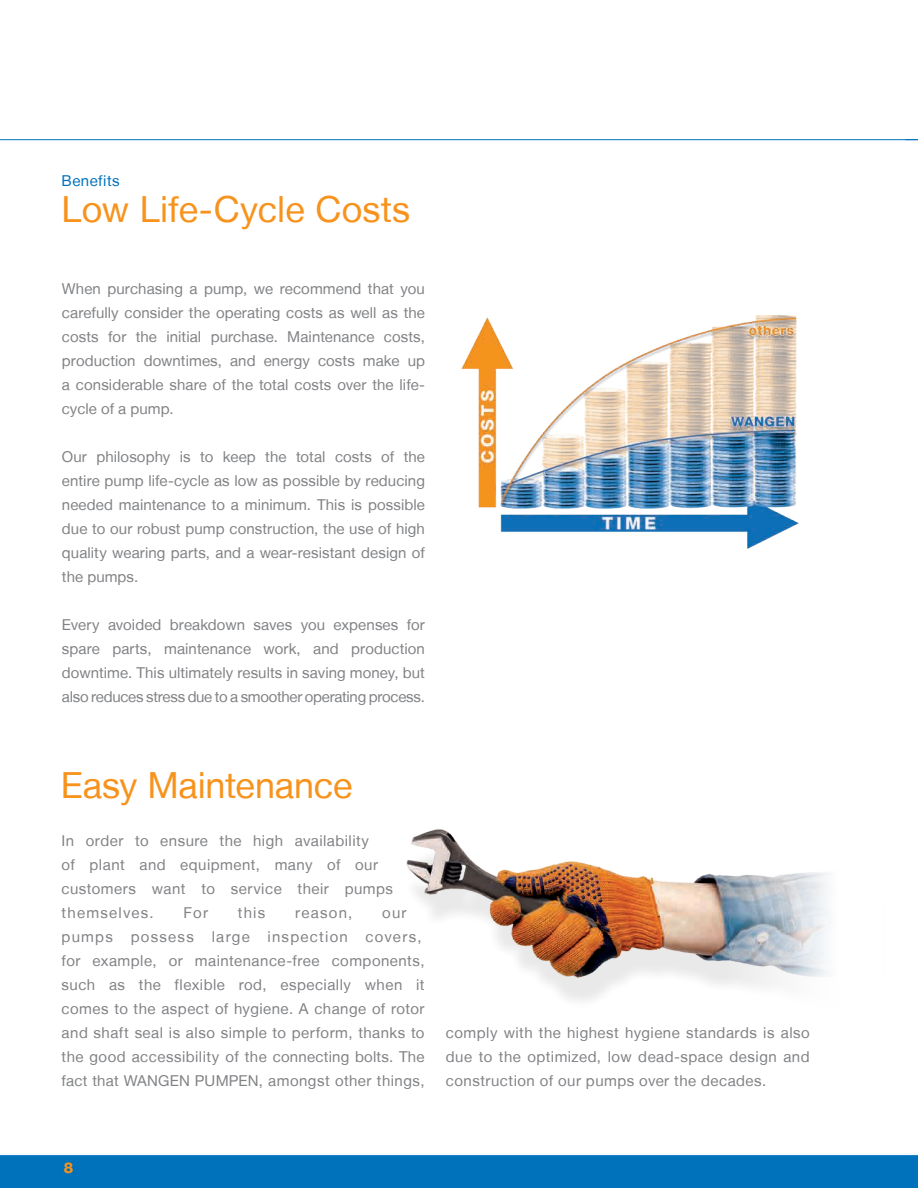
<style>
.page{position:relative;width:918px;height:1188px;background:#fff}
.page>*{position:absolute;margin:0;border:0;box-sizing:border-box;transform-origin:0 0}
.t1{font:36px "Helvetica Neue LT";color:#f7931d}
.t2{font:15px/24px "Helvetica Neue LT";letter-spacing:.03em;color:#808285;text-align:justify}
.t3{font:15px "Helvetica Neue LT";letter-spacing:.03em;color:#0072bc}
.t4{font:800 15px "Helvetica Neue LT";color:#f7931d}
</style>
<div class="page">
<hr style="left:0;top:139px;width:918px;height:1px;background:#0072bc">
<div style="left:0;top:1155px;width:918px;height:33px;background:#0072bc"></div>
<hr style="left:0;top:1154px;width:918px;height:1px;background:#f0f9fd">
<img style="left:461px;top:315px;width:338px;height:234px">
<img style="left:406px;top:829px;width:318px;height:172px">
<svg style="left:724px;top:872px;width:105px;height:115px"></svg>
<p class="t3" style="left:62px;top:171px;width:60px">Benefits</p>
<h1 class="t1" style="left:62px;top:188px;width:350px">Low Life-Cycle Costs</h1>
<p class="t2" style="left:62px;top:276px;width:365px">When purchasing a pump, we recommend that you carefully consider the operating costs as well as the costs for the initial purchase. Maintenance costs, production downtimes, and energy costs make up a considerable share of the total costs over the life&shy;cycle of a pump.</p>
<p class="t2" style="left:62px;top:444px;width:365px">Our philosophy is to keep the total costs of the entire pump life-cycle as low as possible by reducing needed maintenance to a minimum. This is possible due to our robust pump construction, the use of high quality wearing parts, and a wear-resistant design of the pumps.</p>
<p class="t2" style="left:62px;top:612px;width:365px">Every avoided breakdown saves you expenses for spare parts, maintenance work, and production downtime. This ultimately results in saving money, but also reduces stress due to a smoother operating process.</p>
<h1 class="t1" style="left:61px;top:764px;width:293px">Easy Maintenance</h1>
<p class="t2" style="left:62px;top:828px;width:333px;text-align:left">In order to ensure the high availability<br>of plant and equipment, many of our customers want to service their pumps themselves.</p>
<p class="t2" style="left:184px;top:900px;width:26px">For</p>
<p class="t2" style="left:238px;top:900px;width:29px">this</p>
<p class="t2" style="left:295px;top:900px;width:59px">reason,</p>
<p class="t2" style="left:62px;top:900px;width:365px;text-align:left;text-indent:321px">our pumps possess large inspection covers, for example, or maintenance-free components, such as the flexible rod, especially when it comes to the aspect of hygiene. A change of rotor and shaft seal is also simple to perform, thanks to the good accessibility of the connecting bolts. The fact that WANGEN PUMPEN, amongst other things,</p>
<p class="t2" style="left:446px;top:1020px;width:365px">comply with the highest hygiene standards is also due to the optimized, low dead-space design and construction of our pumps over the decades.</p>
<p class="t4" style="left:64px;top:1159px;width:11px">8</p>
</div>
